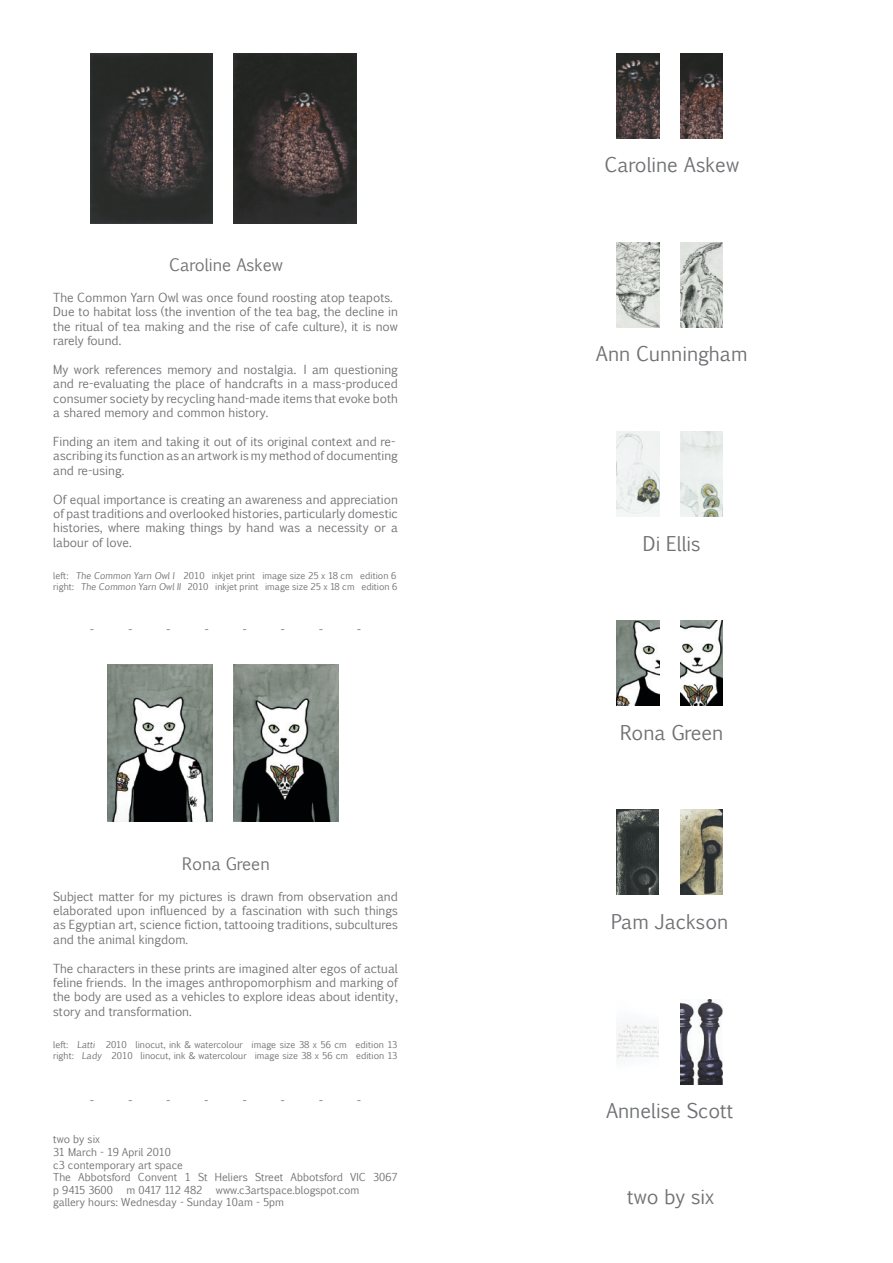
<style>
.page{position:relative;width:893px;height:1263px;background:#fff}
.page>*{position:absolute;margin:0;border:0;box-sizing:border-box;transform-origin:0 0}
.t1{font:19.5px "Euphemia CAS";color:#707174}
.t2{font:16.5px "Euphemia CAS";color:#707174}
.t3{font:12px/14.4px "Euphemia CAS";color:#707174;text-align:justify}
.t4{font:10.5px/12.6px "Euphemia CAS";color:#707174}
.t5{font:10.5px "Euphemia CAS";letter-spacing:-.035em;color:#707174}
.t6{font:9px/10.8px "Euphemia CAS";color:#707174}
</style>
<div class="page">
<img style="left:617px;top:53px;width:42px;height:85px">
<img style="left:680px;top:53px;width:43px;height:85px">
<img style="left:617px;top:242px;width:42px;height:85px">
<img style="left:680px;top:242px;width:43px;height:85px">
<img style="left:617px;top:431px;width:42px;height:86px">
<img style="left:680px;top:431px;width:43px;height:86px">
<img style="left:617px;top:810px;width:42px;height:85px">
<img style="left:680px;top:810px;width:43px;height:85px">
<img style="left:617px;top:621px;width:42px;height:85px">
<img style="left:680px;top:621px;width:43px;height:85px">
<img style="left:107px;top:664px;width:105px;height:157px">
<img style="left:234px;top:664px;width:105px;height:157px">
<img style="left:90px;top:53px;width:123px;height:170px">
<img style="left:234px;top:53px;width:122px;height:170px">
<img style="left:680px;top:999px;width:43px;height:85px">
<img style="left:617px;top:1024px;width:42px;height:34px">
<h2 class="t2" style="left:169px;top:253px;width:115px">Caroline Askew</h2>
<p class="t3" style="left:53px;top:290px;width:346px;text-align:left">The Common Yarn Owl was once found roosting atop teapots.<br>Due to habitat loss (the invention of the tea bag, the decline in the ritual of tea making and the rise of cafe culture), it is now rarely found.</p>
<p class="t3" style="left:53px;top:362px;width:346px">My work references memory and nostalgia. I am questioning and re-evaluating the place of handcrafts in a mass-produced consumer society by recycling hand-made items that evoke both a shared memory and common history.</p>
<p class="t3" style="left:53px;top:434px;width:346px;text-align:left">Finding an item and taking it out of its original context and re&shy;ascribing its function as an artwork is my method of documenting and re-using.</p>
<p class="t3" style="left:53px;top:492px;width:346px">Of equal importance is creating an awareness and appreciation of past traditions and overlooked histories, particularly domestic histories, where making things by hand was a necessity or a labour of love.</p>
<p class="t6" style="left:53px;top:570px;width:346px">left: The Common Yarn Owl I 2010 inkjet print image size 25 x 18 cm edition 6 right: The Common Yarn Owl II 2010 inkjet print image size 25 x 18 cm edition 6</p>
<p class="t3" style="left:90px;top:622px;width:6px">-</p>
<p class="t3" style="left:128px;top:622px;width:6px">-</p>
<p class="t3" style="left:166px;top:622px;width:6px">-</p>
<p class="t3" style="left:204px;top:622px;width:6px">-</p>
<p class="t3" style="left:242px;top:622px;width:6px">-</p>
<p class="t3" style="left:281px;top:622px;width:6px">-</p>
<p class="t3" style="left:319px;top:622px;width:6px">-</p>
<p class="t3" style="left:357px;top:622px;width:6px">-</p>
<h2 class="t2" style="left:182px;top:852px;width:89px">Rona Green</h2>
<p class="t3" style="left:53px;top:889px;width:346px">Subject matter for my pictures is drawn from observation and elaborated upon influenced by a fascination with such things as Egyptian art, science fiction, tattooing traditions, subcultures and the animal kingdom.</p>
<p class="t3" style="left:53px;top:961px;width:346px">The characters in these prints are imagined alter egos of actual feline friends. In the images anthropomorphism and marking of the body are used as a vehicles to explore ideas about identity, story and transformation.</p>
<p class="t6" style="left:53px;top:1039px;width:346px">left: Latti 2010 linocut, ink &amp; watercolour image size 38 x 56 cm edition 13 right: Lady 2010 linocut, ink &amp; watercolour image size 38 x 56 cm edition 13</p>
<p class="t3" style="left:90px;top:1093px;width:6px">-</p>
<p class="t3" style="left:128px;top:1093px;width:6px">-</p>
<p class="t3" style="left:166px;top:1093px;width:6px">-</p>
<p class="t3" style="left:204px;top:1093px;width:6px">-</p>
<p class="t3" style="left:242px;top:1093px;width:6px">-</p>
<p class="t3" style="left:281px;top:1093px;width:6px">-</p>
<p class="t3" style="left:319px;top:1093px;width:6px">-</p>
<p class="t3" style="left:357px;top:1093px;width:6px">-</p>
<h1 class="t1" style="left:604px;top:151px;width:136px">Caroline Askew</h1>
<h1 class="t1" style="left:596px;top:340px;width:153px">Ann Cunningham</h1>
<h1 class="t1" style="left:643px;top:529px;width:59px">Di Ellis</h1>
<h1 class="t1" style="left:620px;top:718px;width:105px">Rona Green</h1>
<h1 class="t1" style="left:611px;top:908px;width:119px">Pam Jackson</h1>
<h1 class="t1" style="left:606px;top:1097px;width:129px">Annelise Scott</h1>
<p class="t4" style="left:53px;top:1133px;width:346px">two by six<br>31 March - 19 April 2010<br>c3 contemporary art space<br>The Abbotsford Convent 1 St Heliers Street Abbotsford VIC 3067 p 9415 3600</p>
<p class="t4" style="left:53px;top:1183px;width:308px;text-indent:163px">www.c3artspace.blogspot.com gallery hours: Wednesday - Sunday 10am - 5pm</p>
<h1 class="t1" style="left:627px;top:1183px;width:89px">two by six</h1>
<p class="t5" style="left:126px;top:1182px;width:77px">m 0417 112 482</p>
</div>
